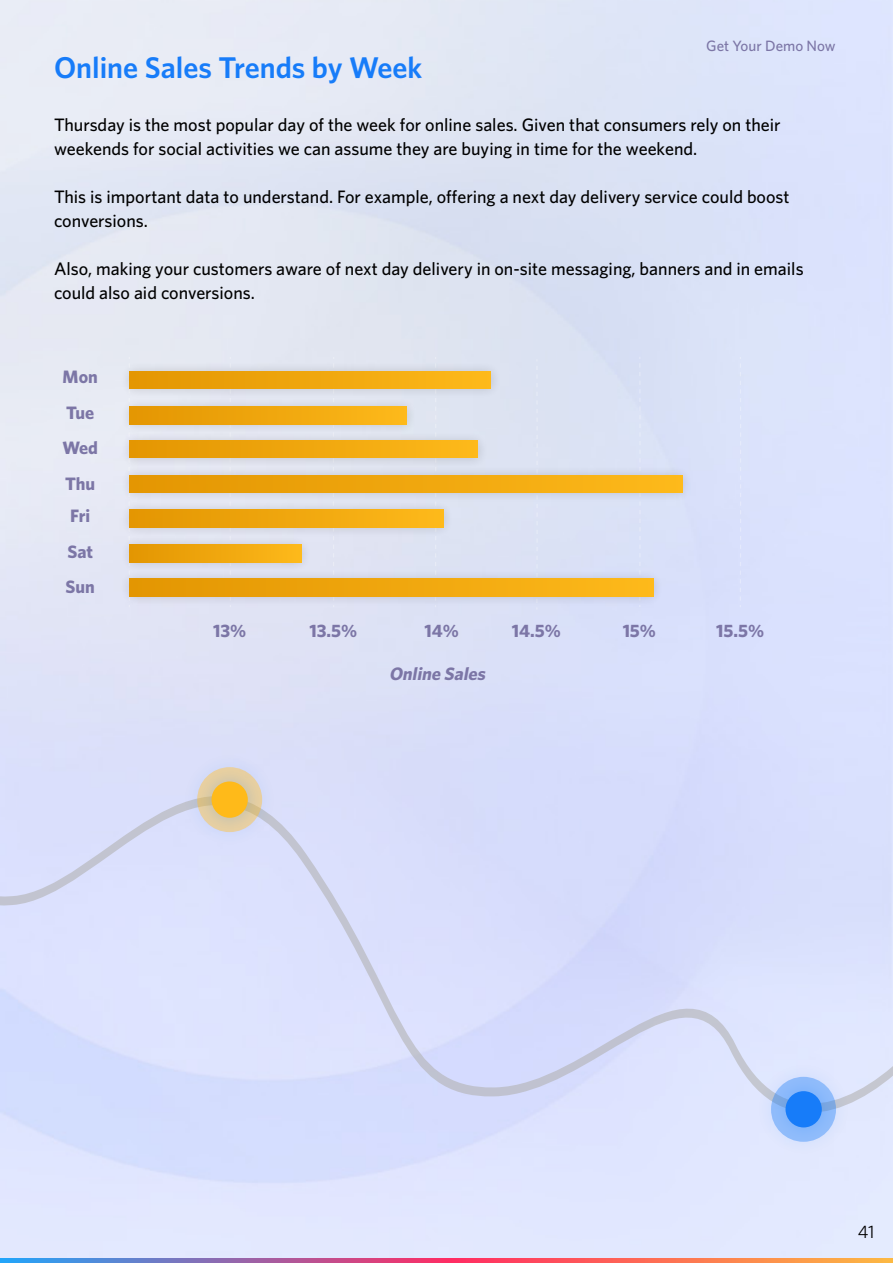
<style>
.page{position:relative;width:893px;height:1263px;background:#fff}
.page>*{position:absolute;margin:0;border:0;box-sizing:border-box;transform-origin:0 0}
.t1{font:600 30px "Whitney";color:#177cf9}
.t2{font:500 18px/24px "Whitney";color:#000}
.t3{font:700 18px/35.4px "Whitney";color:#7c76a6}
.t4{font:italic 700 18px "Whitney";color:#7c76a6}
.t5{font:18px "Whitney";color:#000}
.t6{font:500 15px "Whitney";color:#7c76a6}
</style>
<div class="page">
<svg style="left:0;top:1258px;width:893px;height:5px;background:#c66d81"></svg>
<svg style="left:332px;top:543px;width:3px;height:20px"></svg>
<svg style="left:434px;top:404px;width:3px;height:159px"></svg>
<svg style="left:739px;top:357px;width:3px;height:250px"></svg>
<svg style="left:638px;top:357px;width:3px;height:206px"></svg>
<svg style="left:536px;top:359px;width:2px;height:204px"></svg>
<img style="left:121px;top:356px;width:385px;height:48px">
<div style="left:130px;top:371px;width:361px;height:18px;background:linear-gradient(to right,#e39502,#fdb91a)"></div>
<img style="left:121px;top:391px;width:301px;height:34px">
<div style="left:130px;top:407px;width:277px;height:17px;background:linear-gradient(to right,#e39502,#fdb91a)"></div>
<img style="left:121px;top:425px;width:372px;height:35px">
<div style="left:130px;top:440px;width:348px;height:18px;background:linear-gradient(to right,#e39502,#fdb91a)"></div>
<img style="left:121px;top:460px;width:577px;height:48px">
<div style="left:130px;top:475px;width:552px;height:18px;background:linear-gradient(to right,#e39502,#fdb91a)"></div>
<img style="left:121px;top:495px;width:338px;height:48px">
<div style="left:130px;top:510px;width:313px;height:17px;background:linear-gradient(to right,#e39502,#fdb81a)"></div>
<img style="left:121px;top:530px;width:195px;height:33px">
<div style="left:130px;top:545px;width:171px;height:17px;background:linear-gradient(to right,#e39502,#fdb81a)"></div>
<img style="left:121px;top:563px;width:548px;height:47px">
<div style="left:130px;top:579px;width:524px;height:17px;background:linear-gradient(to right,#e39502,#fdb91a)"></div>
<div style="left:0;top:792px;width:893px;height:363px;background:#dadffe"></div>
<div style="left:181px;top:751px;width:98px;height:98px;background:#177cf9;opacity:.25"></div>
<div style="left:196px;top:765px;width:69px;height:69px;background:#177cf9;opacity:.25"></div>
<div style="left:212px;top:781px;width:36px;height:37px;background:#ffba19;border-radius:50%"></div>
<div style="left:755px;top:1061px;width:98px;height:97px;background:#177cf9;opacity:.25"></div>
<div style="left:770px;top:1075px;width:69px;height:69px;background:#177cf9;opacity:.25"></div>
<div style="left:785px;top:1091px;width:37px;height:36px;background:#177cf9;border-radius:50%"></div>
<p class="t6" style="left:706px;top:36px;width:131px">Get Your Demo Now</p>
<h1 class="t1" style="left:54px;top:48px;width:370px">Online Sales Trends by Week</h1>
<p class="t2" style="left:54px;top:112px;width:728px">Thursday is the most popular day of the week for online sales. Given that consumers rely on their weekends for social activities we can assume they are buying in time for the weekend.</p>
<p class="t2" style="left:54px;top:184px;width:737px">This is important data to understand. For example, offering a next day delivery service could boost conversions.</p>
<p class="t2" style="left:54px;top:256px;width:751px">Also, making your customers aware of next day delivery in on-site messaging, banners and in emails could also aid conversions.</p>
<p class="t3" style="left:62px;top:359px;width:37px">Mon<br>Tue<br>Wed<br>Thu</p>
<p class="t3" style="left:66px;top:498px;width:31px">Fri<br>Sat<br>Sun</p>
<p class="t3" style="left:213px;top:613px;width:35px">13%</p>
<p class="t3" style="left:309px;top:613px;width:49px">13.5%</p>
<p class="t3" style="left:425px;top:613px;width:36px">14%</p>
<p class="t3" style="left:512px;top:613px;width:51px">14.5%</p>
<p class="t3" style="left:623px;top:613px;width:35px">15%</p>
<p class="t4" style="left:389px;top:662px;width:102px">Online Sales</p>
<p class="t3" style="left:716px;top:613px;width:50px">15.5%</p>
<p class="t5" style="left:858px;top:1220px;width:18px">41</p>
</div>
